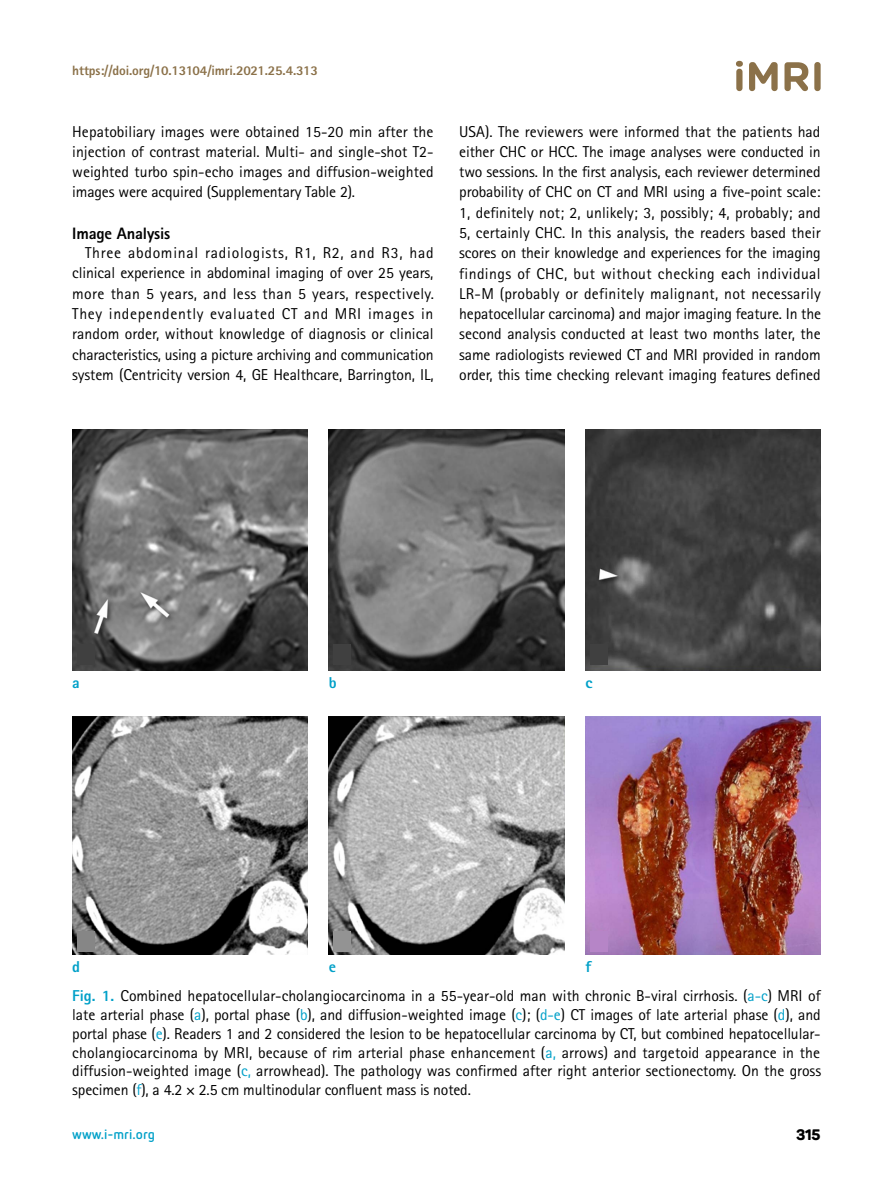
<style>
.page{position:relative;width:893px;height:1191px;background:#fff}
.page>*{position:absolute;margin:0;border:0;box-sizing:border-box;transform-origin:0 0}
.t1{font:800 16.5px "Rotis Sans Serif Std";letter-spacing:-.01em;color:#000}
.t2{font:15.75px/20.2px "Rotis Sans Serif Std";letter-spacing:-.01em;color:#000;text-align:justify}
.t3{font:800 15.75px "Rotis Sans Serif Std";color:#00a0c8}
.t4{font:800 15px "Panton";color:#000}
.t5{font:800 13.5px "Rotis Sans Serif Std";letter-spacing:-.01em;color:#8b7149}
.t6{font:700 13.5px "Netto Pro";color:#00a0c8}
.s1{font-weight:800;color:#00a0c8}
.s2{color:#00a0c8}
</style>
<div class="page">
<svg style="left:736px;top:61px;width:7px;height:30px"></svg>
<svg style="left:749px;top:62px;width:29px;height:29px"></svg>
<svg style="left:784px;top:62px;width:24px;height:29px"></svg>
<svg style="left:814px;top:62px;width:7px;height:29px"></svg>
<img style="left:72px;top:429px;width:236px;height:241px">
<div style="left:77px;top:644px;width:17px;height:20px;background:#404040"></div>
<img style="left:329px;top:429px;width:235px;height:241px">
<div style="left:334px;top:644px;width:17px;height:20px;background:#404040"></div>
<img style="left:585px;top:429px;width:236px;height:241px">
<div style="left:590px;top:644px;width:17px;height:20px;background:#404040"></div>
<img style="left:72px;top:716px;width:236px;height:238px">
<div style="left:77px;top:931px;width:17px;height:20px;background:#868686"></div>
<img style="left:329px;top:716px;width:235px;height:238px">
<div style="left:334px;top:931px;width:17px;height:20px;background:#939393"></div>
<img style="left:585px;top:716px;width:236px;height:238px">
<div style="left:590px;top:931px;width:17px;height:20px;background:#b685c7"></div>
<p class="t5" style="left:72px;top:62px;width:247px">https://doi.org/10.13104/imri.2021.25.4.313</p>
<p class="t2" style="left:72px;top:121px;width:363px">Hepatobiliary images were obtained 15-20 min after the injection of contrast material. Multi- and single-shot T2- weighted turbo spin-echo images and diffusion-weighted images were acquired (Supplementary Table 2).</p>
<p class="t1" style="left:72px;top:222px;width:100px">Image Analysis</p>
<p class="t2" style="left:72px;top:243px;width:363px;text-indent:13px">Three abdominal radiologists, R1, R2, and R3, had clinical experience in abdominal imaging of over 25 years, more than 5 years, and less than 5 years, respectively.<br>They independently evaluated CT and MRI images in random order, without knowledge of diagnosis or clinical characteristics, using a picture archiving and communication system (Centricity version 4, GE Healthcare, Barrington, IL,</p>
<p class="t2" style="left:459px;top:121px;width:363px">USA). The reviewers were informed that the patients had either CHC or HCC. The image analyses were conducted in two sessions. In the first analysis, each reviewer determined probability of CHC on CT and MRI using a five-point scale:<br>1, definitely not; 2, unlikely; 3, possibly; 4, probably; and 5, certainly CHC. In this analysis, the readers based their scores on their knowledge and experiences for the imaging findings of CHC, but without checking each individual LR-M (probably or definitely malignant, not necessarily hepatocellular carcinoma) and major imaging feature. In the second analysis conducted at least two months later, the same radiologists reviewed CT and MRI provided in random order, this time checking relevant imaging features defined</p>
<p class="t3" style="left:72px;top:673px;width:9px">a</p>
<p class="t3" style="left:329px;top:673px;width:9px">b</p>
<p class="t3" style="left:585px;top:673px;width:8px">c</p>
<p class="t3" style="left:72px;top:957px;width:9px">d</p>
<p class="t3" style="left:329px;top:957px;width:9px">e</p>
<p class="t3" style="left:585px;top:957px;width:7px">f</p>
<p class="t2" style="left:72px;top:986px;width:750px;line-height:18.8px"><span class="s1">Fig. 1.</span> Combined hepatocellular-cholangiocarcinoma in a 55-year-old man with chronic B-viral cirrhosis. (<span class="s2">a-c</span>) MRI of late arterial phase (<span class="s2">a</span>), portal phase (<span class="s2">b</span>), and diffusion-weighted image (<span class="s2">c</span>); (<span class="s2">d-e</span>) CT images of late arterial phase (<span class="s2">d</span>), and portal phase (<span class="s2">e</span>). Readers 1 and 2 considered the lesion to be hepatocellular carcinoma by CT, but combined hepatocellular&shy;cholangiocarcinoma by MRI, because of rim arterial phase enhancement (<span class="s2">a,</span> arrows) and targetoid appearance in the diffusion-weighted image (<span class="s2">c,</span> arrowhead). The pathology was confirmed after right anterior sectionectomy. On the gross specimen (<span class="s2">f</span>), a 4.2 × 2.5 cm multinodular confluent mass is noted.</p>
<p class="t6" style="left:72px;top:1124px;width:84px">www.i-mri.org</p>
<p class="t4" style="left:796px;top:1125px;width:26px">315</p>
</div>
